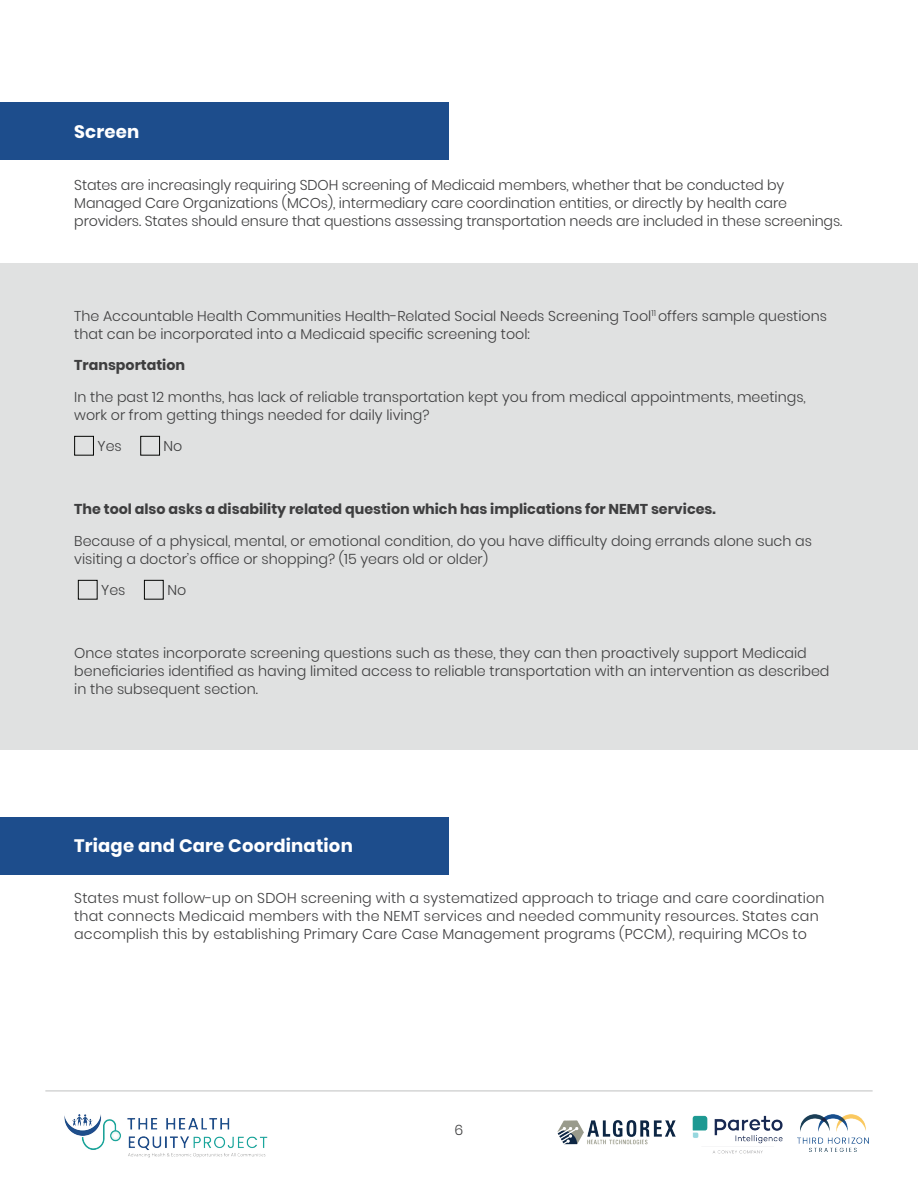
<style>
.page{position:relative;width:918px;height:1188px;background:#fff}
.page>*{position:absolute;margin:0;border:0;box-sizing:border-box;transform-origin:0 0}
.t1{font:700 18px "Poppins";letter-spacing:.01em;color:#fff}
.t2{font:300 14.25px/18px "Poppins";color:#3e3e3f}
.t3{font:700 14.25px "Poppins";color:#3e3e3f}
</style>
<div class="page">
<hr style="left:45px;top:1091px;width:828px;height:1px;background:#bfc0c1">
<img style="left:64px;top:1114px;width:204px;height:44px">
<img style="left:558px;top:1120px;width:118px;height:25px">
<img style="left:692px;top:1115px;width:91px;height:39px">
<img style="left:798px;top:1115px;width:70px;height:36px">
<div style="left:0;top:818px;width:448px;height:57px;background:#1d4d8c"></div>
<div style="left:0;top:263px;width:918px;height:486px;background:#e0e1e1"></div>
<div style="left:0;top:102px;width:448px;height:57px;background:#1d4d8c"></div>
<div style="left:74px;top:436px;width:20px;height:20px;border:1px solid #040503"></div>
<div style="left:140px;top:436px;width:20px;height:20px;border:1px solid #040503"></div>
<div style="left:78px;top:580px;width:20px;height:20px;border:1px solid #040503"></div>
<div style="left:144px;top:580px;width:20px;height:20px;border:1px solid #040503"></div>
<p class="t1" style="left:74px;top:122px;width:67px">Screen</p>
<p class="t2" style="left:74px;top:176px;width:770px">States are increasingly requiring SDOH screening of Medicaid members, whether that be conducted by<br>Managed Care Organizations (MCOs), intermediary care coordination entities, or directly by health care providers. States should ensure that questions assessing transportation needs are included in these screenings.</p>
<p class="t2" style="left:74px;top:307px;width:754px">The Accountable Health Communities Health-Related Social Needs Screening Tool<sup>11</sup> offers sample questions that can be incorporated into a Medicaid specific screening tool:</p>
<p class="t3" style="left:74px;top:357px;width:112px">Transportation</p>
<p class="t2" style="left:74px;top:388px;width:733px">In the past 12 months, has lack of reliable transportation kept you from medical appointments, meetings, work or from getting things needed for daily living?</p>
<p class="t2" style="left:98px;top:437px;width:26px">Yes</p>
<p class="t2" style="left:164px;top:437px;width:20px">No</p>
<p class="t3" style="left:74px;top:501px;width:643px">The tool also asks a disability related question which has implications for NEMT services.</p>
<p class="t2" style="left:74px;top:532px;width:739px">Because of a physical, mental, or emotional condition, do you have difficulty doing errands alone such as visiting a doctor’s office or shopping? (15 years old or older)</p>
<p class="t2" style="left:101px;top:581px;width:26px">Yes</p>
<p class="t2" style="left:167px;top:581px;width:20px">No</p>
<p class="t2" style="left:74px;top:644px;width:757px">Once states incorporate screening questions such as these, they can then proactively support Medicaid beneficiaries identified as having limited access to reliable transportation with an intervention as described in the subsequent section.</p>
<p class="t1" style="left:74px;top:835px;width:280px">Triage and Care Coordination</p>
<p class="t2" style="left:74px;top:889px;width:752px">States must follow-up on SDOH screening with a systematized approach to triage and care coordination that connects Medicaid members with the NEMT services and needed community resources. States can accomplish this by establishing Primary Care Case Management programs (PCCM), requiring MCOs to</p>
<p class="t2" style="left:455px;top:1122px;width:10px">6</p>
</div>
